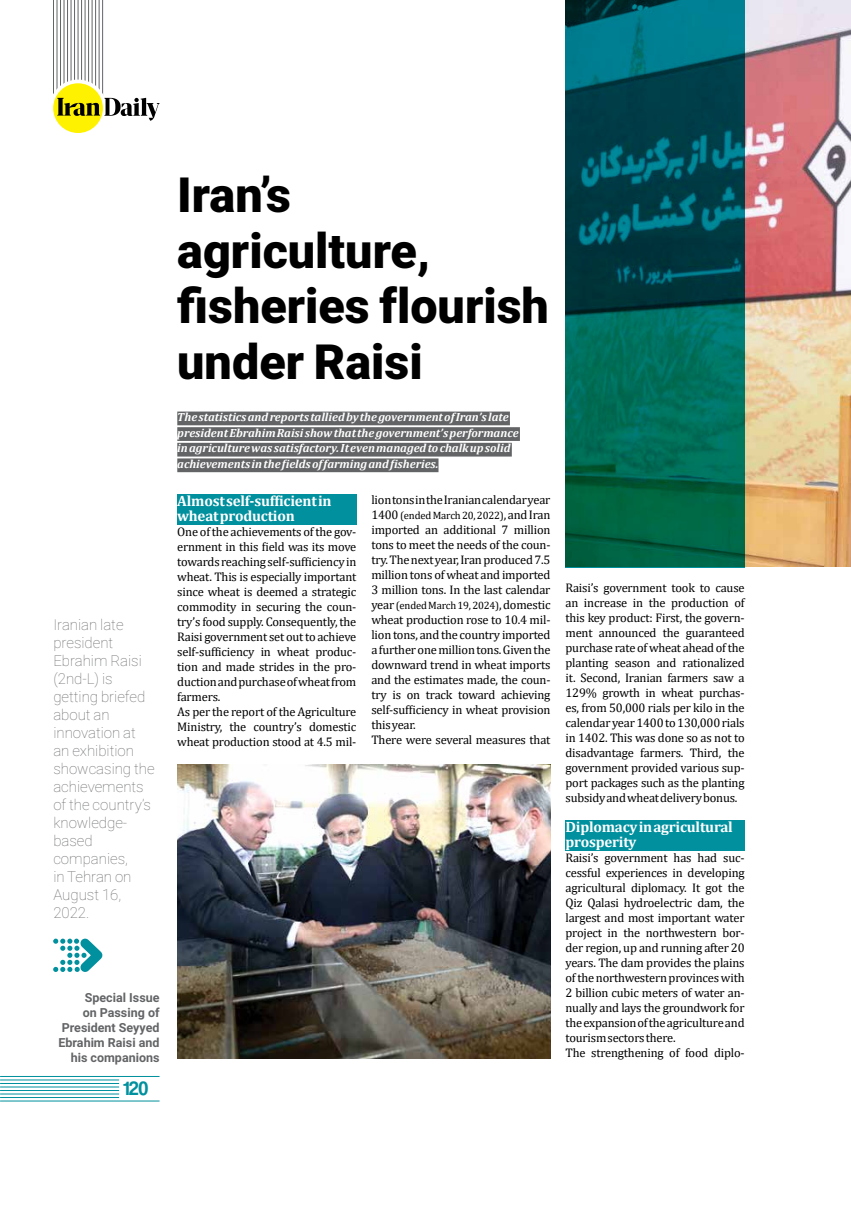
<style>
.page{position:relative;width:851px;height:1205px;background:#fff}
.page>*{position:absolute;margin:0;border:0;box-sizing:border-box;transform-origin:0 0}
.t1{font:900 48.5px/55.6px "Roboto";color:#000}
.t2{font:20px "Coolvetica Rg";color:#00909e}
.t3{font:100 15px/18px "Roboto";color:#636466}
.t4{font:700 15px/15px "Cambria";letter-spacing:-.015em;color:#fff}
.t5{font:12.5px/15px "Cambria";letter-spacing:-.015em;color:#000}
.t6{font:700 12.5px/15px "Roboto";color:#636466;text-align:right}
.t7{font:italic 700 11.88px/15.6px "Cambria";color:#fff}
.t8{font:10.62px "Cambria";letter-spacing:-.015em;color:#000}
.s1{font-size:12.5px}
</style>
<div class="page">
<img style="left:177px;top:764px;width:373px;height:294px">
<div style="left:177px;top:494px;width:179px;height:30px;background:#00909e"></div>
<div style="left:177px;top:411px;width:333px;height:14px;background:#636466"></div>
<div style="left:177px;top:427px;width:343px;height:14px;background:#636466"></div>
<div style="left:177px;top:443px;width:334px;height:13px;background:#636466"></div>
<div style="left:177px;top:458px;width:261px;height:14px;background:#636466"></div>
<img style="left:744px;top:0;width:106px;height:566px">
<svg style="left:565px;top:0;width:179px;height:567px;background:#005b57"></svg>
<div style="left:565px;top:820px;width:179px;height:30px;background:#00909e"></div>
<svg style="left:53px;top:938px;width:50px;height:34px"></svg>
<hr style="left:53px;top:0;width:1px;height:99px;background:#636466">
<hr style="left:57px;top:0;width:1px;height:99px;background:#636466">
<hr style="left:60px;top:0;width:1px;height:99px;background:#636466">
<hr style="left:64px;top:0;width:1px;height:99px;background:#636466">
<hr style="left:67px;top:0;width:1px;height:99px;background:#636466">
<hr style="left:71px;top:0;width:1px;height:99px;background:#636466">
<hr style="left:74px;top:0;width:1px;height:99px;background:#636466">
<hr style="left:78px;top:0;width:1px;height:99px;background:#636466">
<hr style="left:81px;top:0;width:1px;height:99px;background:#636466">
<hr style="left:85px;top:0;width:1px;height:99px;background:#636466">
<hr style="left:88px;top:0;width:1px;height:99px;background:#636466">
<hr style="left:92px;top:0;width:1px;height:99px;background:#636466">
<hr style="left:95px;top:0;width:1px;height:99px;background:#636466">
<hr style="left:99px;top:0;width:1px;height:99px;background:#636466">
<hr style="left:102px;top:0;width:1px;height:99px;background:#636466">
<div style="left:49px;top:80px;width:58px;height:57px;background:#fff;border-radius:50%"></div>
<div style="left:53px;top:83px;width:50px;height:50px;background:#fff200;border-radius:50%"></div>
<svg style="left:57px;top:98px;width:102px;height:23px"></svg>
<hr style="left:0;top:1100px;width:159px;height:1px;background:#00909e">
<hr style="left:0;top:1097px;width:119px;height:1px;background:#00909e">
<hr style="left:0;top:1093px;width:119px;height:1px;background:#00909e">
<hr style="left:0;top:1090px;width:119px;height:1px;background:#00909e">
<hr style="left:0;top:1086px;width:119px;height:1px;background:#00909e">
<hr style="left:0;top:1083px;width:119px;height:1px;background:#00909e">
<hr style="left:0;top:1079px;width:119px;height:1px;background:#00909e">
<hr style="left:0;top:1076px;width:159px;height:1px;background:#00909e">
<p class="t3" style="left:53px;top:615px;width:103px">Iranian late president<br>Ebrahim Raisi (2nd-L) is getting briefed about an innovation at an exhibition showcasing the achievements of the country’s knowledge&shy;based companies,<br>in Tehran on<br>August 16,<br>2022.</p>
<p class="t6" style="left:58px;top:989px;width:102px">Special Issue<br>on Passing of<br>President Seyyed<br>Ebrahim Raisi and his companions</p>
<h2 class="t2" style="left:123px;top:1077px;width:27px">120</h2>
<h1 class="t1" style="left:177px;top:165px;width:373px">Iran’s agriculture, fisheries flourish under Raisi</h1>
<p class="t7" style="left:177px;top:409px;width:343px">The statistics and reports tallied by the government of Iran’s late president Ebrahim Raisi show that the government’s performance in agriculture was satisfactory. It even managed to chalk up solid achievements in the fields of farming and fisheries.</p>
<p class="t4" style="left:177px;top:493px;width:156px">Almost self-sufficient in wheat production</p>
<p class="t5" style="left:177px;top:524px;width:181px">One of the achievements of the gov&shy;ernment in this field was its move towards reaching self-sufficiency in wheat. This is especially important since wheat is deemed a strategic commodity in securing the coun&shy;try’s food supply. Consequently, the Raisi government set out to achieve self-sufficiency in wheat produc&shy;tion and made strides in the pro&shy;duction and purchase of wheat from farmers.<br>As per the report of the Agriculture Ministry, the country’s domestic wheat production stood at 4.5 mil-</p>
<p class="t5" style="left:371px;top:492px;width:180px">lion tons in the Iranian calendar year</p>
<p class="t8" style="left:371px;top:509px;width:180px"><span class="s1">1400</span> (ended March 20, 2022)<span class="s1">, and Iran</span></p>
<p class="t5" style="left:371px;top:522px;width:181px;text-align:justify">imported an additional 7 million tons to meet the needs of the coun&shy;try. The next year, Iran produced 7.5 million tons of wheat and imported 3 million tons. In the last calendar</p>
<p class="t8" style="left:371px;top:599px;width:180px"><span class="s1">year</span> (ended March 19, 2024)<span class="s1">, domestic</span></p>
<p class="t5" style="left:371px;top:612px;width:181px">wheat production rose to 10.4 mil&shy;lion tons, and the country imported a further one million tons. Given the downward trend in wheat imports and the estimates made, the coun&shy;try is on track toward achieving self-sufficiency in wheat provision this year.<br>There were several measures that</p>
<p class="t5" style="left:565px;top:580px;width:181px;text-align:justify">Raisi’s government took to cause an increase in the production of this key product: First, the govern&shy;ment announced the guaranteed purchase rate of wheat ahead of the planting season and rationalized it. Second, Iranian farmers saw a 129% growth in wheat purchas&shy;es, from 50,000 rials per kilo in the calendar year 1400 to 130,000 rials in 1402. This was done so as not to disadvantage farmers. Third, the government provided various sup&shy;port packages such as the planting subsidy and wheat delivery bonus.</p>
<p class="t4" style="left:565px;top:819px;width:169px">Diplomacy in agricultural prosperity</p>
<p class="t5" style="left:565px;top:850px;width:181px">Raisi’s government has had suc&shy;cessful experiences in developing agricultural diplomacy. It got the Qiz Qalasi hydroelectric dam, the largest and most important water project in the northwestern bor&shy;der region, up and running after 20 years. The dam provides the plains of the northwestern provinces with 2 billion cubic meters of water an&shy;nually and lays the groundwork for the expansion of the agriculture and tourism sectors there.<br>The strengthening of food diplo-</p>
</div>
